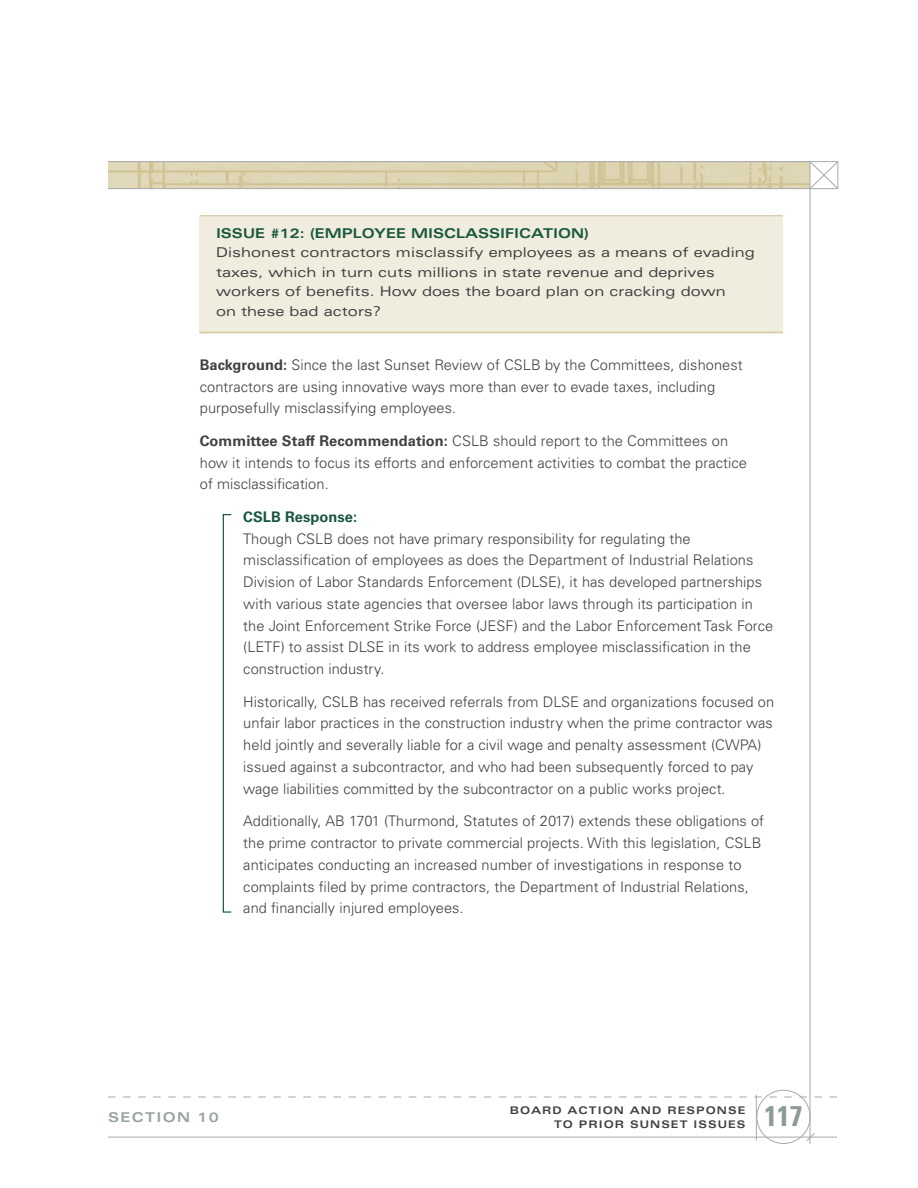
<style>
.page{position:relative;width:918px;height:1188px;background:#fff}
.page>*{position:absolute;margin:0;border:0;box-sizing:border-box;transform-origin:0 0}
.t1{font:700 condensed 28.5px "Univers LT Std";color:#8c9a9a}
.t2{font:300 14.7px/21.8px "Univers LT Std";letter-spacing:.005em;color:#414042}
.t3{font:700 14.7px "Univers LT Std";letter-spacing:.005em;color:#18583f}
.t4{font:expanded 13.5px/19.5px "Univers LT Std";letter-spacing:.005em;color:#414042}
.t5{font:700 expanded 13.5px "Univers LT Std";color:#18583f}
.t6{font:700 expanded 13.5px "Univers LT Std";letter-spacing:.1em;color:#98a4a4}
.t7{font:700 expanded 10.5px/13.6px "Univers LT Std";letter-spacing:.1em;color:#414042;text-align:right}
.s1{font-weight:700}
</style>
<div class="page">
<img style="left:108px;top:162px;width:701px;height:26px">
<hr style="left:810px;top:162px;width:1px;height:982px;background:#a7a9ac">
<hr style="left:108px;top:161px;width:730px;height:1px;background:#a7a9ac">
<hr style="left:108px;top:188px;width:730px;height:1px;background:#a7a9ac">
<div style="left:757px;top:1090px;width:54px;height:54px;border:1px solid #a7a9ac;border-radius:50%"></div>
<hr style="left:108px;top:1137px;width:729px;height:1px;background:#a7a9ac">
<svg style="left:108px;top:1097px;width:729px;height:1px"></svg>
<hr style="left:756px;top:1095px;width:1px;height:46px;background:#a7a9ac">
<svg style="left:806px;top:1132px;width:9px;height:10px"></svg>
<svg style="left:809px;top:161px;width:30px;height:29px"></svg>
<div style="left:199px;top:216px;width:584px;height:118px;background:#f1edde"></div>
<hr style="left:200px;top:215px;width:583px;height:1px;background:#cfc393">
<hr style="left:200px;top:332px;width:583px;height:1px;background:#cfc393">
<div style="left:223px;top:514px;width:9px;height:399px;border:1px solid #004d32"></div>
<p class="t5" style="left:216px;top:225px;width:375px">ISSUE #12: (EMPLOYEE MISCLASSIFICATION)</p>
<p class="t4" style="left:216px;top:242px;width:540px">Dishonest contractors misclassify employees as a means of evading taxes, which in turn cuts millions in state revenue and deprives workers of benefits. How does the board plan on cracking down<br>on these bad actors?</p>
<p class="t2" style="left:200px;top:354px;width:544px"><span class="s1">Background:</span> Since the last Sunset Review of CSLB by the Committees, dishonest contractors are using innovative ways more than ever to evade taxes, including purposefully misclassifying employees.</p>
<p class="t2" style="left:200px;top:430px;width:549px"><span class="s1">Committee Staff Recommendation:</span> CSLB should report to the Committees on how it intends to focus its efforts and enforcement activities to combat the practice of misclassification.</p>
<p class="t3" style="left:243px;top:508px;width:115px">CSLB Response:</p>
<p class="t2" style="left:243px;top:528px;width:532px">Though CSLB does not have primary responsibility for regulating the misclassification of employees as does the Department of Industrial Relations Division of Labor Standards Enforcement (DLSE), it has developed partnerships with various state agencies that oversee labor laws through its participation in the Joint Enforcement Strike Force (JESF) and the Labor Enforcement Task Force (LETF) to assist DLSE in its work to address employee misclassification in the construction industry.</p>
<p class="t2" style="left:243px;top:691px;width:533px">Historically, CSLB has received referrals from DLSE and organizations focused on unfair labor practices in the construction industry when the prime contractor was held jointly and severally liable for a civil wage and penalty assessment (CWPA) issued against a subcontractor, and who had been subsequently forced to pay wage liabilities committed by the subcontractor on a public works project.</p>
<p class="t2" style="left:243px;top:810px;width:522px">Additionally, AB 1701 (Thurmond, Statutes of 2017) extends these obligations of the prime contractor to private commercial projects. With this legislation, CSLB anticipates conducting an increased number of investigations in response to complaints filed by prime contractors, the Department of Industrial Relations, and financially injured employees.</p>
<p class="t6" style="left:108px;top:1109px;width:112px">SECTION 10</p>
<p class="t7" style="left:510px;top:1103px;width:237px">BOARD ACTION AND RESPONSE<br>TO PRIOR SUNSET ISSUES</p>
<h1 class="t1" style="left:764px;top:1098px;width:39px">117</h1>
</div>
